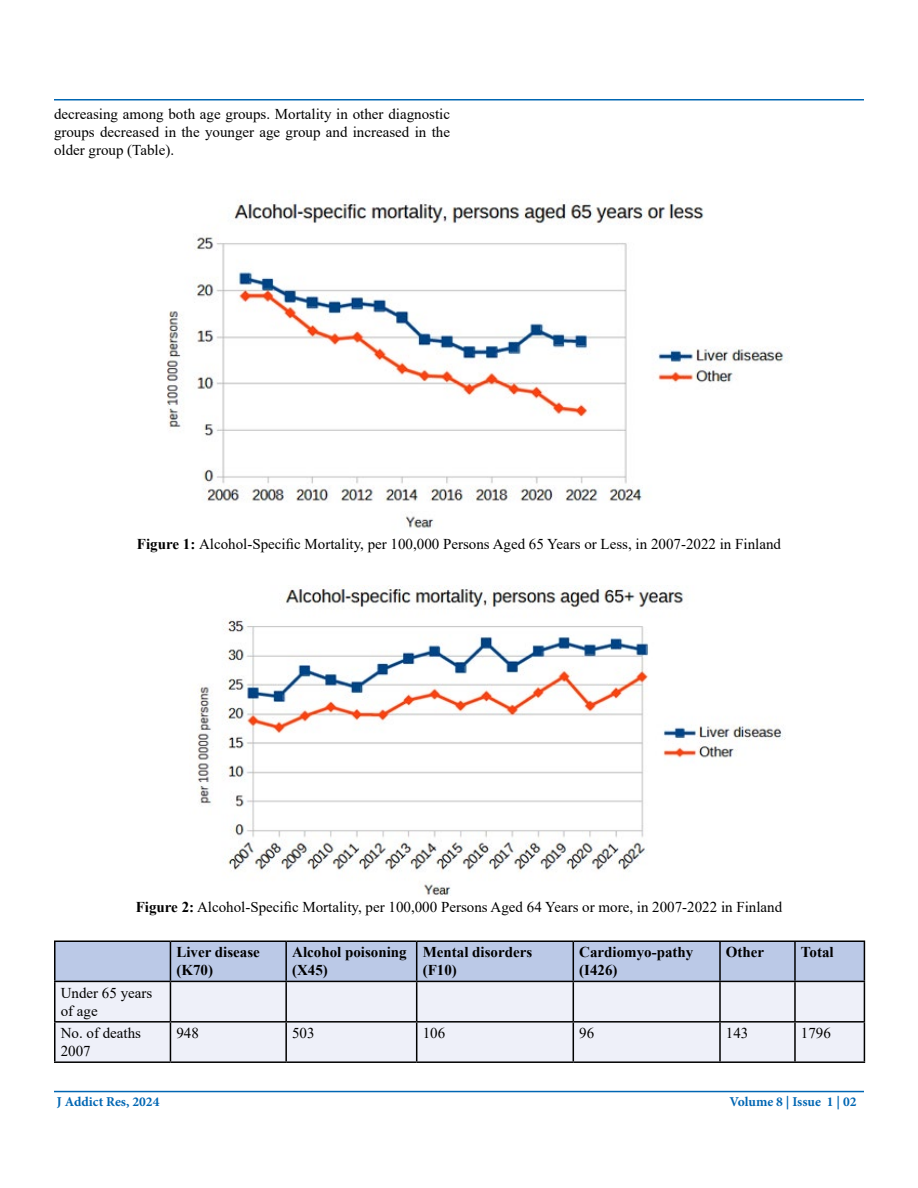
<style>
.page{position:relative;width:918px;height:1188px;background:#fff}
.page>*{position:absolute;margin:0;border:0;box-sizing:border-box;transform-origin:0 0}
.t1{font:15px/18px "Times New Roman";color:#000}
.t2{font:700 15px/18px "Times New Roman";color:#000}
.t3{font:700 13.5px "Minion Pro";color:#0066b3}
.s1{font-weight:700}
</style>
<div class="page">
<hr style="left:54px;top:99px;width:810px;height:1px;background:#0066b3">
<hr style="left:54px;top:1091px;width:810px;height:1px;background:#0066b3">
<img style="left:167px;top:201px;width:617px;height:327px">
<img style="left:197px;top:585px;width:589px;height:311px">
<div style="left:56px;top:942px;width:808px;height:39px;background:#bbc9e7"></div>
<div style="left:56px;top:982px;width:808px;height:79px;background:#eef0f9"></div>
<hr style="left:54px;top:940px;width:116px;height:2px;background:#000">
<hr style="left:54px;top:942px;width:2px;height:39px;background:#000">
<hr style="left:170px;top:940px;width:116px;height:2px;background:#000">
<hr style="left:170px;top:942px;width:1px;height:39px;background:#000">
<hr style="left:286px;top:940px;width:131px;height:2px;background:#000">
<hr style="left:285px;top:942px;width:2px;height:39px;background:#000">
<hr style="left:417px;top:940px;width:156px;height:2px;background:#000">
<hr style="left:416px;top:942px;width:1px;height:39px;background:#000">
<hr style="left:573px;top:940px;width:147px;height:2px;background:#000">
<hr style="left:573px;top:942px;width:1px;height:39px;background:#000">
<hr style="left:720px;top:940px;width:75px;height:2px;background:#000">
<hr style="left:719px;top:942px;width:2px;height:39px;background:#000">
<hr style="left:795px;top:940px;width:70px;height:2px;background:#000">
<hr style="left:794px;top:942px;width:2px;height:39px;background:#000">
<hr style="left:864px;top:942px;width:1px;height:39px;background:#000">
<hr style="left:54px;top:981px;width:116px;height:1px;background:#000">
<hr style="left:54px;top:982px;width:2px;height:39px;background:#000">
<hr style="left:170px;top:981px;width:116px;height:1px;background:#000">
<hr style="left:170px;top:982px;width:1px;height:39px;background:#000">
<hr style="left:286px;top:981px;width:131px;height:1px;background:#000">
<hr style="left:285px;top:982px;width:2px;height:39px;background:#000">
<hr style="left:417px;top:981px;width:156px;height:1px;background:#000">
<hr style="left:416px;top:982px;width:1px;height:39px;background:#000">
<hr style="left:573px;top:981px;width:147px;height:1px;background:#000">
<hr style="left:573px;top:982px;width:1px;height:39px;background:#000">
<hr style="left:720px;top:981px;width:75px;height:1px;background:#000">
<hr style="left:719px;top:982px;width:2px;height:39px;background:#000">
<hr style="left:795px;top:981px;width:70px;height:1px;background:#000">
<hr style="left:794px;top:982px;width:2px;height:39px;background:#000">
<hr style="left:864px;top:982px;width:1px;height:39px;background:#000">
<hr style="left:54px;top:1021px;width:116px;height:2px;background:#000">
<hr style="left:54px;top:1023px;width:2px;height:38px;background:#000">
<hr style="left:170px;top:1021px;width:116px;height:2px;background:#000">
<hr style="left:170px;top:1023px;width:1px;height:38px;background:#000">
<hr style="left:286px;top:1021px;width:131px;height:2px;background:#000">
<hr style="left:285px;top:1023px;width:2px;height:38px;background:#000">
<hr style="left:417px;top:1021px;width:156px;height:2px;background:#000">
<hr style="left:416px;top:1023px;width:1px;height:38px;background:#000">
<hr style="left:573px;top:1021px;width:147px;height:2px;background:#000">
<hr style="left:573px;top:1023px;width:1px;height:38px;background:#000">
<hr style="left:720px;top:1021px;width:75px;height:2px;background:#000">
<hr style="left:719px;top:1023px;width:2px;height:38px;background:#000">
<hr style="left:795px;top:1021px;width:70px;height:2px;background:#000">
<hr style="left:794px;top:1023px;width:2px;height:38px;background:#000">
<hr style="left:864px;top:1023px;width:1px;height:38px;background:#000">
<hr style="left:54px;top:1061px;width:116px;height:2px;background:#000">
<hr style="left:170px;top:1061px;width:116px;height:2px;background:#000">
<hr style="left:286px;top:1061px;width:131px;height:2px;background:#000">
<hr style="left:417px;top:1061px;width:156px;height:2px;background:#000">
<hr style="left:573px;top:1061px;width:147px;height:2px;background:#000">
<hr style="left:720px;top:1061px;width:75px;height:2px;background:#000">
<hr style="left:795px;top:1061px;width:70px;height:2px;background:#000">
<p class="t1" style="left:54px;top:105px;width:398px;text-align:justify">decreasing among both age groups. Mortality in other diagnostic groups decreased in the younger age group and increased in the older group (Table).</p>
<p class="t1" style="left:137px;top:534px;width:646px"><span class="s1">Figure 1:</span> Alcohol-Specific Mortality, per 100,000 Persons Aged 65 Years or Less, in 2007-2022 in Finland</p>
<p class="t1" style="left:136px;top:898px;width:648px"><span class="s1">Figure 2:</span> Alcohol-Specific Mortality, per 100,000 Persons Aged 64 Years or more, in 2007-2022 in Finland</p>
<p class="t2" style="left:176px;top:943px;width:85px">Liver disease (K70)</p>
<p class="t2" style="left:292px;top:943px;width:116px">Alcohol poisoning (X45)</p>
<p class="t2" style="left:423px;top:943px;width:111px">Mental disorders (F10)</p>
<p class="t2" style="left:579px;top:943px;width:116px">Cardiomyo-pathy (I426)</p>
<p class="t2" style="left:726px;top:943px;width:40px">Other</p>
<p class="t2" style="left:801px;top:943px;width:34px">Total</p>
<p class="t1" style="left:61px;top:983px;width:93px">Under 65 years of age</p>
<p class="t1" style="left:61px;top:1024px;width:82px">No. of deaths<br>2007</p>
<p class="t1" style="left:176px;top:1024px;width:24px">948</p>
<p class="t1" style="left:292px;top:1024px;width:24px">503</p>
<p class="t1" style="left:423px;top:1024px;width:24px">106</p>
<p class="t1" style="left:579px;top:1024px;width:16px">96</p>
<p class="t1" style="left:726px;top:1024px;width:24px">143</p>
<p class="t1" style="left:801px;top:1024px;width:31px">1796</p>
<p class="t3" style="left:57px;top:1092px;width:104px">J Addict Res, 2024</p>
<p class="t3" style="left:729px;top:1093px;width:129px">Volume 8 | Issue 1 | 02</p>
</div>
